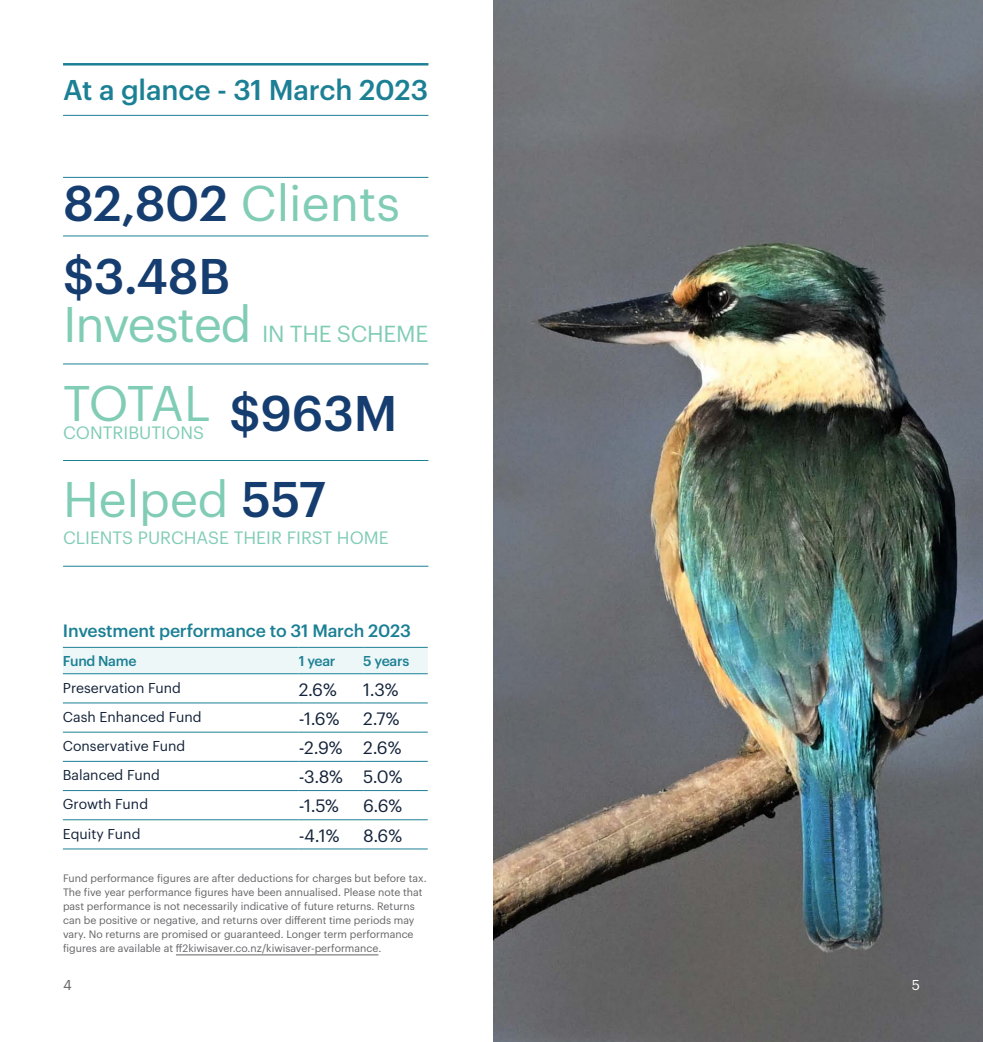
<style>
.page{position:relative;width:983px;height:1042px;background:#fff}
.page>*{position:absolute;margin:0;border:0;box-sizing:border-box;transform-origin:0 0}
.t1{font:500 49px/73.5px "Graphik";color:#163d6f}
.t2{font:49px/96.2px "Graphik";color:#80ccb5}
.t3{font:500 28px "Graphik";letter-spacing:-.005em;color:#1c8095}
.t4{font:22.75px "Graphik";letter-spacing:-.01em;color:#80ccb5}
.t5{font:17.5px "Graphik";color:#132238}
.t6{font:17.5px "Graphik";color:#80ccb5}
.t7{font:500 17.5px "Graphik";letter-spacing:-.01em;color:#1c8095}
.t8{font:14px "Graphik";color:#132238}
.t9{font:500 14px "Graphik";letter-spacing:-.02em;color:#1c8095}
.t10{font:14px "Graphik";color:#636366}
.t11{font:14px "Graphik";color:#fff}
.t12{font:10.5px/14px "Graphik";color:#636366}
.s1{font-weight:400;color:#80ccb5}
.s2{font-size:49px}
.s3{font-weight:500;color:#163d6f}
</style>
<div class="page">
<img style="left:493px;top:0;width:489px;height:1042px">
<hr style="left:63px;top:63px;width:365px;height:3px;background:#1c8095">
<hr style="left:63px;top:115px;width:365px;height:1px;background:#1c8095">
<hr style="left:176px;top:954px;width:202px;height:1px;background:#636366">
<div style="left:63px;top:648px;width:364px;height:25px;background:#edf7f7"></div>
<hr style="left:63px;top:702px;width:235px;height:1px;background:#1c8095">
<hr style="left:298px;top:702px;width:65px;height:1px;background:#1c8095">
<hr style="left:363px;top:702px;width:64px;height:1px;background:#1c8095">
<hr style="left:63px;top:732px;width:235px;height:1px;background:#1c8095">
<hr style="left:63px;top:761px;width:235px;height:1px;background:#1c8095">
<hr style="left:298px;top:761px;width:65px;height:1px;background:#1c8095">
<hr style="left:363px;top:761px;width:64px;height:1px;background:#1c8095">
<hr style="left:63px;top:790px;width:235px;height:1px;background:#1c8095">
<hr style="left:63px;top:819px;width:235px;height:1px;background:#1c8095">
<hr style="left:298px;top:819px;width:65px;height:1px;background:#1c8095">
<hr style="left:363px;top:819px;width:64px;height:1px;background:#1c8095">
<hr style="left:63px;top:848px;width:235px;height:1px;background:#1c8095">
<hr style="left:298px;top:848px;width:65px;height:1px;background:#1c8095">
<hr style="left:363px;top:848px;width:64px;height:1px;background:#1c8095">
<hr style="left:63px;top:647px;width:235px;height:1px;background:#1c8095">
<hr style="left:298px;top:647px;width:65px;height:1px;background:#1c8095">
<hr style="left:363px;top:647px;width:64px;height:1px;background:#1c8095">
<hr style="left:63px;top:673px;width:235px;height:1px;background:#1c8095">
<hr style="left:298px;top:673px;width:65px;height:1px;background:#1c8095">
<hr style="left:363px;top:673px;width:64px;height:1px;background:#1c8095">
<hr style="left:298px;top:732px;width:65px;height:1px;background:#1c8095">
<hr style="left:363px;top:732px;width:64px;height:1px;background:#1c8095">
<hr style="left:298px;top:790px;width:65px;height:1px;background:#1c8095">
<hr style="left:363px;top:790px;width:64px;height:1px;background:#1c8095">
<hr style="left:63px;top:236px;width:365px;height:1px;background:#1c8095">
<hr style="left:63px;top:177px;width:365px;height:1px;background:#1c8095">
<hr style="left:63px;top:364px;width:365px;height:1px;background:#1c8095">
<hr style="left:63px;top:460px;width:365px;height:1px;background:#1c8095">
<hr style="left:63px;top:566px;width:365px;height:1px;background:#1c8095">
<h2 class="t3" style="left:63px;top:69px;width:366px">At a glance - 31 March 2023</h2>
<h1 class="t1" style="left:63px;top:162px;width:338px">82,802 <span class="s1">Clients </span>$3.48B</h1>
<h3 class="t4" style="left:63px;top:316px;width:367px"><span class="s2">Invested</span> IN THE SCHEME</h3>
<h1 class="t2" style="left:63px;top:351px;width:336px">TOTAL <span class="s3">$963M<br></span>Helped <span class="s3">557</span></h1>
<h3 class="t6" style="left:63px;top:524px;width:327px">CLIENTS PURCHASE THEIR FIRST HOME</h3>
<h3 class="t6" style="left:63px;top:419px;width:142px">CONTRIBUTIONS</h3>
<h3 class="t7" style="left:63px;top:617px;width:349px">Investment performance to 31 March 2023</h3>
<h3 class="t9" style="left:63px;top:650px;width:75px">Fund Name</h3>
<h3 class="t9" style="left:298px;top:650px;width:38px">1 year</h3>
<h3 class="t9" style="left:363px;top:650px;width:48px">5 years</h3>
<h3 class="t8" style="left:63px;top:677px;width:120px">Preservation Fund</h3>
<h3 class="t5" style="left:298px;top:676px;width:40px">2.6%</h3>
<h3 class="t5" style="left:363px;top:676px;width:37px">1.3%</h3>
<h3 class="t8" style="left:63px;top:706px;width:140px">Cash Enhanced Fund</h3>
<h3 class="t5" style="left:298px;top:705px;width:42px">-1.6%</h3>
<h3 class="t5" style="left:363px;top:705px;width:38px">2.7%</h3>
<h3 class="t8" style="left:63px;top:735px;width:124px">Conservative Fund</h3>
<h3 class="t5" style="left:298px;top:734px;width:104px">-2.9% 2.6%</h3>
<h3 class="t8" style="left:63px;top:764px;width:99px">Balanced Fund</h3>
<h3 class="t5" style="left:298px;top:763px;width:105px">-3.8% 5.0%</h3>
<h3 class="t8" style="left:63px;top:794px;width:87px">Growth Fund</h3>
<h3 class="t5" style="left:298px;top:793px;width:42px">-1.5%</h3>
<h3 class="t5" style="left:363px;top:793px;width:41px">6.6%</h3>
<h3 class="t8" style="left:63px;top:823px;width:79px">Equity Fund</h3>
<h3 class="t5" style="left:298px;top:822px;width:42px">-4.1%</h3>
<h3 class="t5" style="left:363px;top:822px;width:40px">8.6%</h3>
<p class="t12" style="left:63px;top:870px;width:365px">Fund performance figures are after deductions for charges but before tax.<br>The five year performance figures have been annualised. Please note that past performance is not necessarily indicative of future returns. Returns can be positive or negative, and returns over different time periods may vary. No returns are promised or guaranteed. Longer term performance figures are available at ff2kiwisaver.co.nz/kiwisaver-performance.</p>
<h3 class="t10" style="left:63px;top:975px;width:10px">4</h3>
<h3 class="t11" style="left:911px;top:975px;width:10px">5</h3>
</div>
